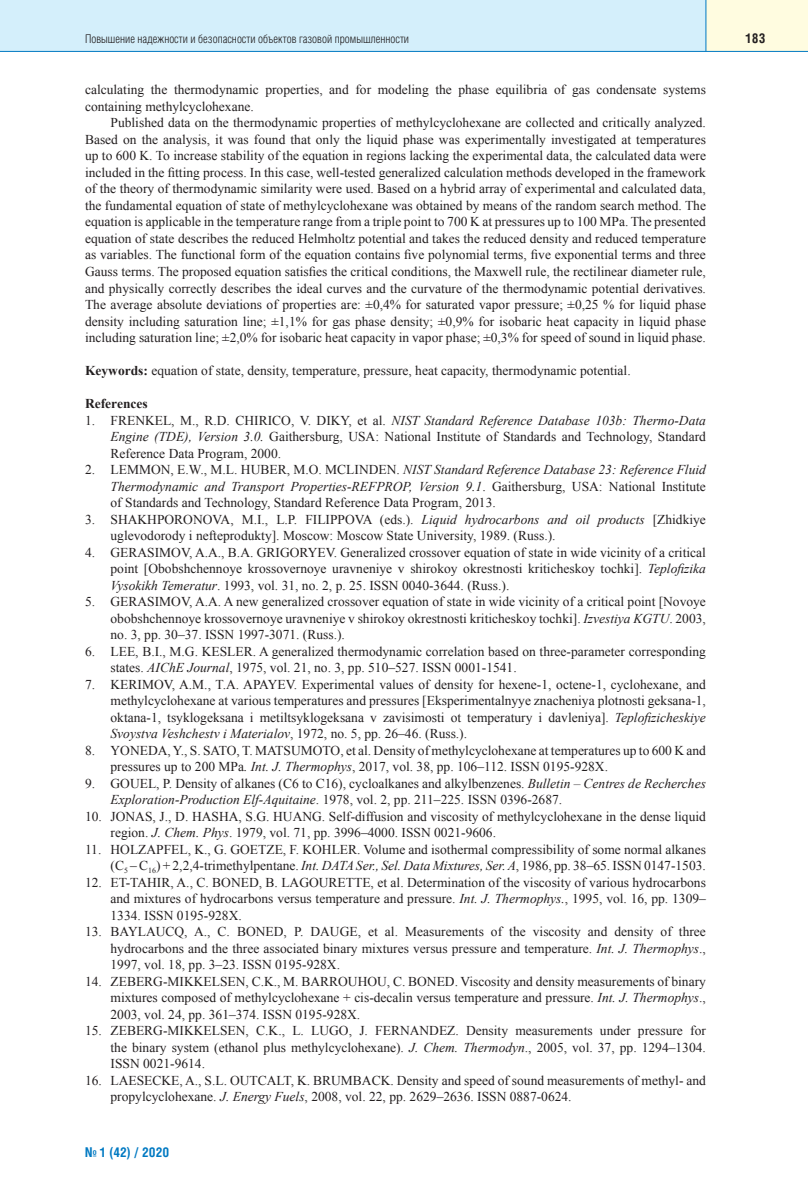
<style>
.page{position:relative;width:808px;height:1191px;background:#fff}
.page>*{position:absolute;margin:0;border:0;box-sizing:border-box;transform-origin:0 0}
.t1{font:13.5px/16.5px "Times New Roman";color:#231f20;text-align:justify}
.t2{font:700 13.5px "Helios Cond";color:#0079c2}
.t3{font:700 13.5px "Times New Roman";color:#231f20}
.t4{font:700 13.5px "Helios Cond";color:#231f20}
.t5{font:300 12px "Helios Cond";color:#231f20}
.s1{font-weight:700}
.s2{font-style:italic}
</style>
<div class="page">
<div style="left:0;top:0;width:706px;height:51px;background:#d4effb"></div>
<div style="left:706px;top:0;width:102px;height:51px;background:#fffce0"></div>
<hr style="left:0;top:51px;width:808px;height:1px;background:#0079c2">
<hr style="left:705px;top:0;width:1px;height:51px;background:#0079c2">
<p class="t5" style="left:85px;top:34px;width:326px">Повышение надежности и безопасности объектов газовой промышленности</p>
<p class="t4" style="left:745px;top:33px;width:22px">183</p>
<p class="t1" style="left:85px;top:82px;width:622px">calculating the thermodynamic properties, and for modeling the phase equilibria of gas condensate systems containing methylcyclohexane.</p>
<p class="t1" style="left:85px;top:115px;width:622px;text-indent:26px">Published data on the thermodynamic properties of methylcyclohexane are collected and critically analyzed.<br>Based on the analysis, it was found that only the liquid phase was experimentally investigated at temperatures up to 600 K. To increase stability of the equation in regions lacking the experimental data, the calculated data were included in the fitting process. In this case, well-tested generalized calculation methods developed in the framework of the theory of thermodynamic similarity were used. Based on a hybrid array of experimental and calculated data, the fundamental equation of state of methylcyclohexane was obtained by means of the random search method. The equation is applicable in the temperature range from a triple point to 700 K at pressures up to 100 MPa. The presented equation of state describes the reduced Helmholtz potential and takes the reduced density and reduced temperature as variables. The functional form of the equation contains five polynomial terms, five exponential terms and three Gauss terms. The proposed equation satisfies the critical conditions, the Maxwell rule, the rectilinear diameter rule, and physically correctly describes the ideal curves and the curvature of the thermodynamic potential derivatives.<br>The average absolute deviations of properties are: ±0,4% for saturated vapor pressure; ±0,25 % for liquid phase density including saturation line; ±1,1% for gas phase density; ±0,9% for isobaric heat capacity in liquid phase including saturation line; ±2,0% for isobaric heat capacity in vapor phase; ±0,3% for speed of sound in liquid phase.</p>
<p class="t1" style="left:85px;top:362px;width:547px"><span class="s1">Keywords:</span> equation of state, density, temperature, pressure, heat capacity, thermodynamic potential.</p>
<p class="t3" style="left:85px;top:396px;width:64px">References</p>
<p class="t1" style="left:111px;top:412px;width:597px;text-indent:-26px">1. FRENKEL, M., R.D. CHIRICO, V. DIKY, et al. <span class="s2">NIST Standard Reference Database 103b: Thermo-Data Engine (TDE), Version 3.0.</span> Gaithersburg, USA: National Institute of Standards and Technology, Standard Reference Data Program, 2000.</p>
<p class="t1" style="left:111px;top:461px;width:597px;text-indent:-26px">2. LEMMON, E.W., M.L. HUBER, M.O. MCLINDEN. <span class="s2">NIST Standard Reference Database 23: Reference Fluid Thermodynamic and Transport Properties-REFPROP, Version 9.1</span>. Gaithersburg, USA: National Institute of Standards and Technology, Standard Reference Data Program, 2013.</p>
<p class="t1" style="left:111px;top:511px;width:597px;text-indent:-26px">3. SHAKHPORONOVA, M.I., L.P. FILIPPOVA (eds.). <span class="s2">Liquid hydrocarbons and oil products</span> [Zhidkiye uglevodorody i nefteprodukty]. Moscow: Moscow State University, 1989. (Russ.).</p>
<p class="t1" style="left:111px;top:544px;width:597px;text-indent:-26px">4. GERASIMOV, A.A., B.A. GRIGORYEV. Generalized crossover equation of state in wide vicinity of a critical point [Obobshchennoye krossovernoye uravneniye v shirokoy okrestnosti kriticheskoy tochki]. <span class="s2">Teplofizika Vysokikh Temeratur</span>. 1993, vol. 31, no. 2, p. 25. ISSN 0040-3644. (Russ.).</p>
<p class="t1" style="left:111px;top:593px;width:597px;text-indent:-26px">5. GERASIMOV, A.A. A new generalized crossover equation of state in wide vicinity of a critical point [Novoye obobshchennoye krossovernoye uravneniye v shirokoy okrestnosti kriticheskoy tochki]. <span class="s2">Izvestiya KGTU</span>. 2003, no. 3, pp. 30–37. ISSN 1997-3071. (Russ.).</p>
<p class="t1" style="left:111px;top:643px;width:597px;text-indent:-26px">6. LEE, B.I., M.G. KESLER. A generalized thermodynamic correlation based on three-parameter corresponding states. <span class="s2">AIChE Journal</span>, 1975, vol. 21, no. 3, pp. 510–527. ISSN 0001-1541.</p>
<p class="t1" style="left:111px;top:676px;width:597px;text-indent:-26px">7. KERIMOV, A.M., T.A. APAYEV. Experimental values of density for hexene-1, octene-1, cyclohexane, and methylcyclohexane at various temperatures and pressures [Eksperimentalnyye znacheniya plotnosti geksana-1, oktana-1, tsyklogeksana i metiltsyklogeksana v zavisimosti ot temperatury i davleniya]. <span class="s2">Teplofizicheskiye Svoystva Veshchestv i Materialov</span>, 1972, no. 5, pp. 26–46. (Russ.).</p>
<p class="t1" style="left:111px;top:742px;width:597px;text-indent:-26px">8. YONEDA, Y., S. SATO, T. MATSUMOTO, et al. Density of methylcyclohexane at temperatures up to 600 K and pressures up to 200 MPa<span class="s2">. Int. J. Thermophys</span>, 2017, vol. 38, pp. 106–112. ISSN 0195-928X.</p>
<p class="t1" style="left:111px;top:775px;width:597px;text-indent:-26px">9. GOUEL, P. Density of alkanes (C6 to C16), cycloalkanes and alkylbenzenes. <span class="s2">Bulletin – Centres de Recherches<br>Exploration-Production Elf-Aquitaine</span>. 1978, vol. 2, pp. 211–225. ISSN 0396-2687.</p>
<p class="t1" style="left:111px;top:808px;width:597px;text-indent:-26px">10. JONAS, J., D. HASHA, S.G. HUANG. Self-diffusion and viscosity of methylcyclohexane in the dense liquid region. <span class="s2">J. Chem. Phys</span>. 1979, vol. 71, pp. 3996–4000. ISSN 0021-9606.</p>
<p class="t1" style="left:85px;top:841px;width:622px;text-align:right">11. HOLZAPFEL, K., G. GOETZE, F. KOHLER. Volume and isothermal compressibility of some normal alkanes (C<sub>5</sub> – C<sub>16</sub>) + 2,2,4-trimethylpentane. <span class="s2">Int. DATA Ser., Sel. Data Mixtures, Ser. A</span>, 1986, pp. 38–65. ISSN 0147-1503.</p>
<p class="t1" style="left:111px;top:874px;width:597px;text-indent:-26px">12. ET-TAHIR, A., C. BONED, B. LAGOURETTE, et al. Determination of the viscosity of various hydrocarbons and mixtures of hydrocarbons versus temperature and pressure. <span class="s2">Int. J. Thermophys.</span>, 1995, vol. 16, pp. 1309– 1334. ISSN 0195-928X.</p>
<p class="t1" style="left:111px;top:923px;width:597px;text-indent:-26px">13. BAYLAUCQ, A., C. BONED, P. DAUGE, et al. Measurements of the viscosity and density of three hydrocarbons and the three associated binary mixtures versus pressure and temperature. <span class="s2">Int. J. Thermophys</span>., 1997, vol. 18, pp. 3–23. ISSN 0195-928X.</p>
<p class="t1" style="left:111px;top:973px;width:597px;text-indent:-26px">14. ZEBERG-MIKKELSEN, C.K., M. BARROUHOU, C. BONED. Viscosity and density measurements of binary mixtures composed of methylcyclohexane + cis-decalin versus temperature and pressure. <span class="s2">Int. J. Thermophys</span>., 2003, vol. 24, pp. 361–374. ISSN 0195-928X.</p>
<p class="t1" style="left:111px;top:1022px;width:597px;text-indent:-26px">15. ZEBERG-MIKKELSEN, C.K., L. LUGO, J. FERNANDEZ. Density measurements under pressure for the binary system (ethanol plus methylcyclohexane). <span class="s2">J. Chem. Thermodyn</span>., 2005, vol. 37, pp. 1294–1304.<br>ISSN 0021-9614.</p>
<p class="t1" style="left:111px;top:1072px;width:597px;text-indent:-26px">16. LAESECKE, A., S.L. OUTCALT, K. BRUMBACK. Density and speed of sound measurements of methyl- and propylcyclohexane. <span class="s2">J. Energy Fuels</span>, 2008, vol. 22, pp. 2629–2636. ISSN 0887-0624.</p>
<p class="t2" style="left:85px;top:1147px;width:86px">№ 1 (42) / 2020</p>
</div>
